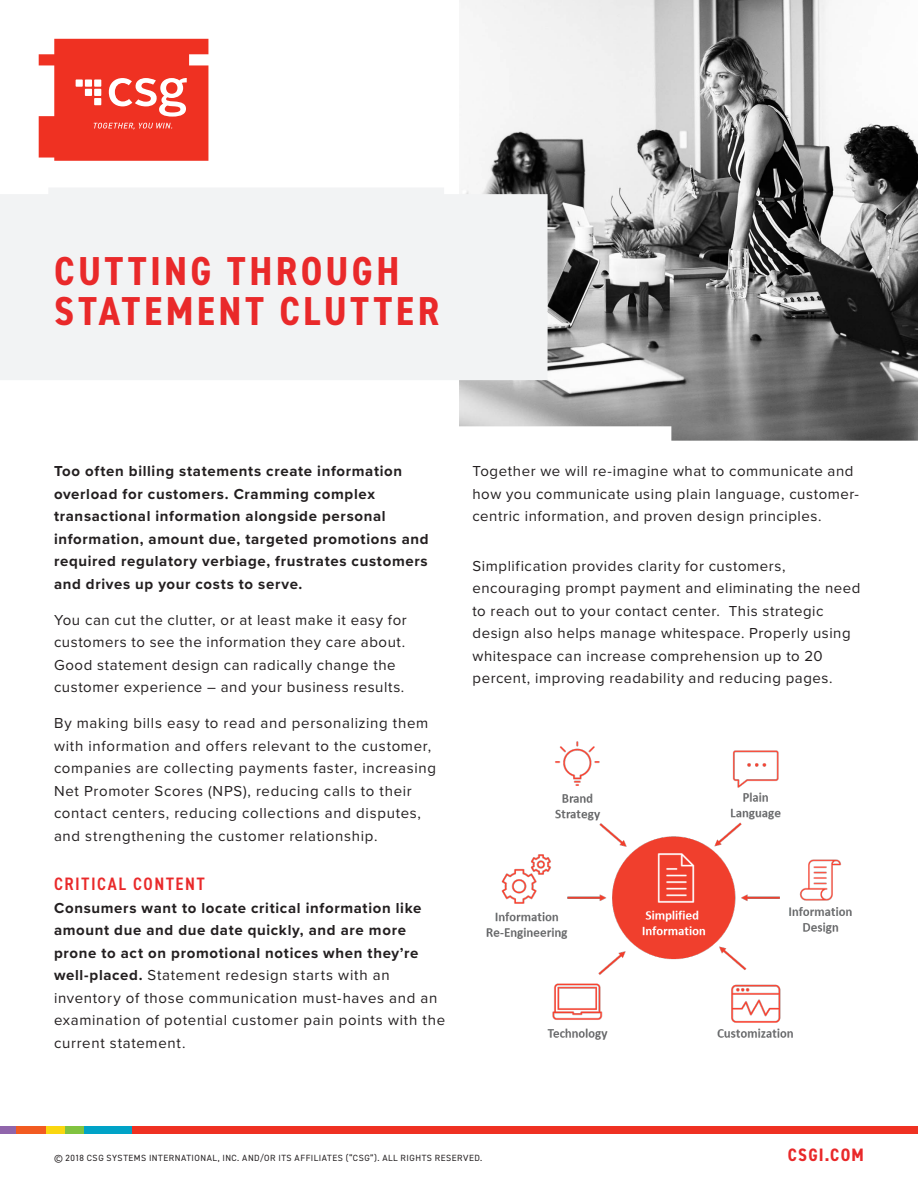
<style>
.page{position:relative;width:918px;height:1188px;background:#fff}
.page>*{position:absolute;margin:0;border:0;box-sizing:border-box;transform-origin:0 0}
.WP-Sm_Title{font:700 condensed 40.5px/40.5px "DIN2014";letter-spacing:.085em;color:#e9292a}
.Headers{font:600 condensed 18px "DIN2014";letter-spacing:.09em;color:#e9292a}
.t1{font:700 condensed 18px "DIN2014";letter-spacing:.07em;color:#e9292a}
.Headers-2{font:15px/22.5px "Proxima Nova";letter-spacing:.04em;color:#231f20}
.Body{font:15px/22.5px "Proxima Nova";letter-spacing:.045em;color:#231f20}
.Body-2{font:700 15px/22.5px "Proxima Nova";letter-spacing:.045em;color:#231f20}
.t2{font:9px "DIN2014";letter-spacing:.055em;color:#231f20}
.s1{font-weight:700}
</style>
<div class="page">
<img style="left:459px;top:0;width:459px;height:441px">
<div style="left:0;top:188px;width:548px;height:192px;background:#f2f3f4"></div>
<img style="left:486px;top:741px;width:366px;height:299px">
<div style="left:0;top:1127px;width:918px;height:7px;background:#ef3122"></div>
<div style="left:83px;top:1127px;width:49px;height:7px;background:#00a3c7"></div>
<div style="left:65px;top:1127px;width:18px;height:7px;background:#81c340"></div>
<div style="left:46px;top:1127px;width:19px;height:7px;background:#fad70f"></div>
<div style="left:15px;top:1127px;width:31px;height:7px;background:#f25b21"></div>
<div style="left:0;top:1127px;width:15px;height:7px;background:#9065ab"></div>
<svg style="left:39px;top:39px;width:169px;height:122px;background:#f14e41"></svg>
<p class="WP-Sm_Title" style="left:54px;top:250px;width:386px">CUTTING THROUGH<br>STATEMENT CLUTTER</p>
<p class="Body-2" style="left:54px;top:459px;width:376px">Too often billing statements create information overload for customers. Cramming complex transactional information alongside personal information, amount due, targeted promotions and required regulatory verbiage, frustrates customers and drives up your costs to serve.</p>
<p class="Body" style="left:54px;top:608px;width:354px">You can cut the clutter, or at least make it easy for customers to see the information they care about.<br>Good statement design can radically change the customer experience – and your business results.</p>
<p class="Body" style="left:54px;top:711px;width:384px">By making bills easy to read and personalizing them with information and offers relevant to the customer, companies are collecting payments faster, increasing Net Promoter Scores (NPS), reducing calls to their contact centers, reducing collections and disputes, and strengthening the customer relationship.</p>
<p class="Headers" style="left:54px;top:872px;width:152px">CRITICAL CONTENT</p>
<p class="Headers-2" style="left:54px;top:896px;width:393px"><span class="s1">Consumers want to locate critical information like amount due and due date quickly, and are more prone to act on promotional notices when they’re well-placed.</span> Statement redesign starts with an inventory of those communication must-haves and an examination of potential customer pain points with the current statement.</p>
<p class="Headers-2" style="left:472px;top:459px;width:388px">Together we will re-imagine what to communicate and how you communicate using plain language, customer&shy;centric information, and proven design principles.</p>
<p class="Headers-2" style="left:472px;top:554px;width:390px">Simplification provides clarity for customers, encouraging prompt payment and eliminating the need to reach out to your contact center. This strategic design also helps manage whitespace. Properly using whitespace can increase comprehension up to 20 percent, improving readability and reducing pages.</p>
<p class="t2" style="left:54px;top:1152px;width:430px">© 2018 CSG SYSTEMS INTERNATIONAL, INC. AND/OR ITS AFFILIATES (“CSG”). ALL RIGHTS RESERVED.</p>
<p class="t1" style="left:788px;top:1143px;width:78px">CSGI.COM</p>
</div>
